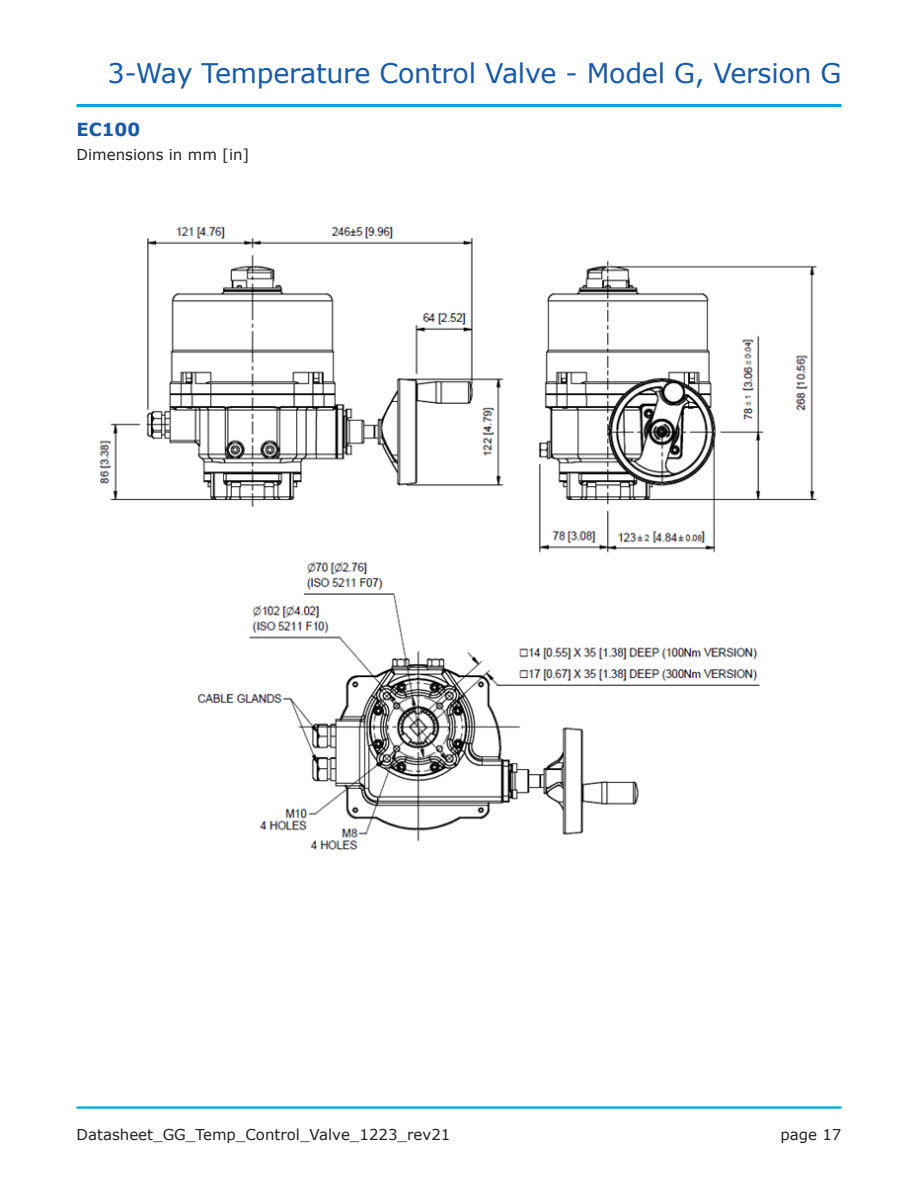
<style>
.page{position:relative;width:918px;height:1188px;background:#fff}
.page>*{position:absolute;margin:0;border:0;box-sizing:border-box;transform-origin:0 0}
.t1{font:27px "Verdana";letter-spacing:-.01em;color:#185aaa}
.Subtitle{font:700 18px "Verdana";color:#185aaa}
.Sub_Heading{font:15px "Verdana";color:#231f20}
</style>
<div class="page">
<hr style="left:77px;top:1106px;width:764px;height:2px;background:#00a2df">
<hr style="left:77px;top:1107px;width:764px;height:2px;background:#00a2df">
<hr style="left:77px;top:104px;width:764px;height:3px;background:#00a2df">
<img style="left:99px;top:226px;width:719px;height:624px">
<h1 class="t1" style="left:108px;top:54px;width:735px">3-Way Temperature Control Valve - Model G, Version G</h1>
<p class="Subtitle" style="left:77px;top:117px;width:65px">EC100</p>
<p class="Sub_Heading" style="left:77px;top:144px;width:174px">Dimensions in mm [in]</p>
<p class="Sub_Heading" style="left:77px;top:1124px;width:375px">Datasheet_GG_Temp_Control_Valve_1223_rev21</p>
<p class="Sub_Heading" style="left:780px;top:1124px;width:63px">page 17</p>
</div>
